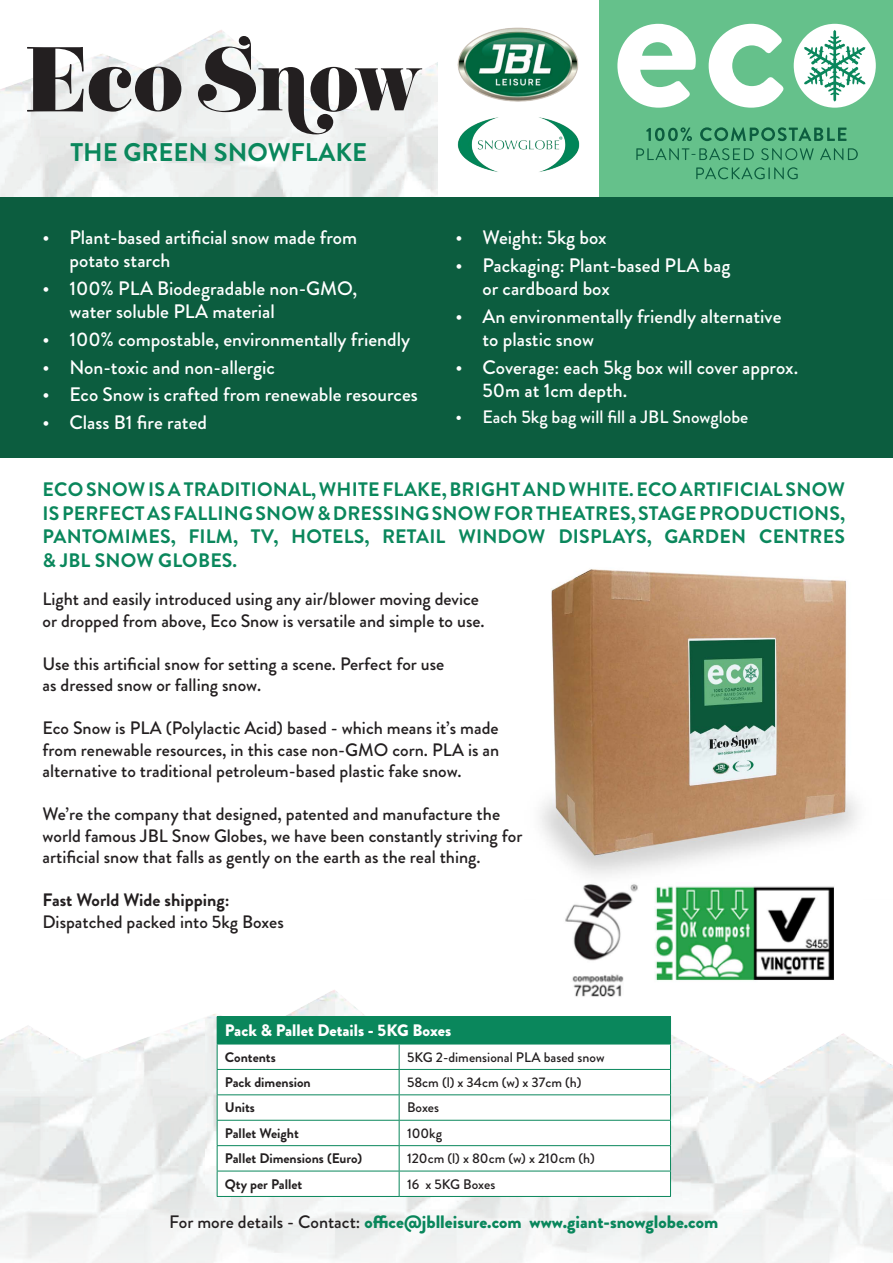
<style>
.page{position:relative;width:893px;height:1263px;background:#fff}
.page>*{position:absolute;margin:0;border:0;box-sizing:border-box;transform-origin:0 0}
.t1{font:700 25.5px "Brandon Grotesque";color:#0a875c}
.t2{font:500 19.5px/23.4px "Brandon Grotesque";color:#fff}
.t3{font:700 19.5px/23.4px "Brandon Grotesque";letter-spacing:.01em;color:#0a875c;text-align:justify}
.t4{font:500 18px/21.6px "Brandon Grotesque";color:#231f20}
.t5{font:900 18px "Brandon Grotesque";color:#0a875c}
.t6{font:500 18px "Brandon Grotesque";color:#fff}
.t7{font:700 18px "Brandon Grotesque";color:#231f20}
.t8{font:900 16.65px "Brandon Grotesque";color:#fff}
.t9{font:500 13.8px "Brandon Grotesque";color:#231f20}
.t10{font:700 13.8px "Brandon Grotesque";color:#231f20}
.s1{font-weight:500;color:#231f20}
</style>
<div class="page">
<img style="left:540px;top:569px;width:317px;height:306px">
<div style="left:0;top:197px;width:893px;height:260px;background:#0c5d3f"></div>
<div style="left:217px;top:1017px;width:453px;height:27px;background:#0a875c"></div>
<svg style="left:218px;top:1045px;width:452px;height:151px"></svg>
<hr style="left:217px;top:1069px;width:182px;height:1px;background:#0a875c">
<hr style="left:399px;top:1069px;width:272px;height:1px;background:#0a875c">
<hr style="left:217px;top:1094px;width:182px;height:1px;background:#0a875c">
<hr style="left:399px;top:1094px;width:272px;height:1px;background:#0a875c">
<hr style="left:217px;top:1120px;width:182px;height:1px;background:#0a875c">
<hr style="left:399px;top:1120px;width:272px;height:1px;background:#0a875c">
<hr style="left:217px;top:1145px;width:182px;height:1px;background:#0a875c">
<hr style="left:399px;top:1145px;width:272px;height:1px;background:#0a875c">
<hr style="left:217px;top:1171px;width:182px;height:1px;background:#0a875c">
<hr style="left:399px;top:1171px;width:272px;height:1px;background:#0a875c">
<svg style="left:399px;top:1045px;width:1px;height:151px"></svg>
<hr style="left:217px;top:1196px;width:182px;height:1px;background:#0a875c">
<hr style="left:399px;top:1196px;width:272px;height:1px;background:#0a875c">
<hr style="left:217px;top:1016px;width:182px;height:1px;background:#0a875c">
<svg style="left:217px;top:1045px;width:1px;height:151px"></svg>
<hr style="left:399px;top:1016px;width:272px;height:1px;background:#0a875c">
<svg style="left:670px;top:1017px;width:1px;height:179px"></svg>
<hr style="left:217px;top:1044px;width:182px;height:1px;background:#0a875c">
<hr style="left:399px;top:1044px;width:272px;height:1px;background:#0a875c">
<div style="left:600px;top:0;width:293px;height:197px;background:#65c18b"></div>
<svg style="left:646px;top:127px;width:200px;height:14px"></svg>
<svg style="left:636px;top:148px;width:222px;height:12px"></svg>
<svg style="left:696px;top:167px;width:102px;height:12px"></svg>
<svg style="left:617px;top:24px;width:79px;height:84px"></svg>
<svg style="left:709px;top:24px;width:75px;height:84px"></svg>
<div style="left:794px;top:24px;width:82px;height:84px;background:#fff;border-radius:50%"></div>
<svg style="left:804px;top:30px;width:61px;height:72px"></svg>
<img style="left:457px;top:117px;width:123px;height:55px">
<img style="left:457px;top:27px;width:122px;height:75px">
<img style="left:565px;top:884px;width:270px;height:113px">
<svg style="left:198px;top:36px;width:224px;height:98px"></svg>
<svg style="left:27px;top:47px;width:154px;height:65px"></svg>
<h1 class="t1" style="left:70px;top:135px;width:298px">THE GREEN SNOWFLAKE</h1>
<p class="t2" style="left:70px;top:226px;width:289px;text-indent:-27px">• Plant-based artificial snow made from potato starch</p>
<p class="t2" style="left:70px;top:277px;width:289px;text-indent:-27px">• 100% PLA Biodegradable non-GMO, water soluble PLA material</p>
<p class="t2" style="left:43px;top:328px;width:369px">• 100% compostable, environmentally friendly</p>
<p class="t2" style="left:43px;top:356px;width:234px">• Non-toxic and non-allergic</p>
<p class="t2" style="left:43px;top:383px;width:377px">• Eco Snow is crafted from renewable resources</p>
<p class="t2" style="left:43px;top:411px;width:166px">• Class B1 fire rated</p>
<p class="t2" style="left:455px;top:226px;width:153px">• Weight: 5kg box</p>
<p class="t2" style="left:482px;top:254px;width:249px;text-indent:-27px">• Packaging: Plant-based PLA bag or cardboard box</p>
<p class="t2" style="left:482px;top:305px;width:300px;text-indent:-27px">• An environmentally friendly alternative to plastic snow</p>
<p class="t2" style="left:482px;top:356px;width:317px;text-indent:-27px">• Coverage: each 5kg box will cover approx.<br>50m at 1cm depth.</p>
<p class="t6" style="left:455px;top:404px;width:294px">• Each 5kg bag will fill a JBL Snowglobe</p>
<p class="t3" style="left:43px;top:478px;width:804px">ECO SNOW IS A TRADITIONAL, WHITE FLAKE, BRIGHT AND WHITE. ECO ARTIFICIAL SNOW IS PERFECT AS FALLING SNOW &amp; DRESSING SNOW FOR THEATRES, STAGE PRODUCTIONS, PANTOMIMES, FILM, TV, HOTELS, RETAIL WINDOW DISPLAYS, GARDEN CENTRES &amp; JBL SNOW GLOBES.</p>
<p class="t4" style="left:43px;top:588px;width:444px">Light and easily introduced using any air/blower moving device or dropped from above, Eco Snow is versatile and simple to use.</p>
<p class="t4" style="left:43px;top:653px;width:403px">Use this artificial snow for setting a scene. Perfect for use as dressed snow or falling snow.</p>
<p class="t4" style="left:43px;top:717px;width:458px;text-align:justify">Eco Snow is PLA (Polylactic Acid) based - which means it’s made from renewable resources, in this case non-GMO corn. PLA is an alternative to traditional petroleum-based plastic fake snow.</p>
<p class="t4" style="left:43px;top:803px;width:481px">We’re the company that designed, patented and manufacture the world famous JBL Snow Globes, we have been constantly striving for artificial snow that falls as gently on the earth as the real thing.</p>
<p class="t7" style="left:43px;top:887px;width:189px">Fast World Wide shipping:</p>
<p class="t4" style="left:43px;top:911px;width:243px">Dispatched packed into 5kg Boxes</p>
<p class="t8" style="left:225px;top:1019px;width:228px">Pack &amp; Pallet Details - 5KG Boxes</p>
<p class="t10" style="left:225px;top:1047px;width:52px">Contents</p>
<p class="t9" style="left:407px;top:1047px;width:199px">5KG 2-dimensional PLA based snow</p>
<p class="t10" style="left:225px;top:1072px;width:87px">Pack dimension</p>
<p class="t9" style="left:407px;top:1073px;width:176px">58cm (l) x 34cm (w) x 37cm (h)</p>
<p class="t10" style="left:225px;top:1098px;width:32px">Units</p>
<p class="t9" style="left:407px;top:1098px;width:34px">Boxes</p>
<p class="t10" style="left:225px;top:1123px;width:75px">Pallet Weight</p>
<p class="t9" style="left:407px;top:1123px;width:37px">100kg</p>
<p class="t10" style="left:225px;top:1149px;width:139px">Pallet Dimensions (Euro)</p>
<p class="t9" style="left:407px;top:1149px;width:189px">120cm (l) x 80cm (w) x 210cm (h)</p>
<p class="t10" style="left:225px;top:1174px;width:79px">Qty per Pallet</p>
<p class="t9" style="left:407px;top:1174px;width:90px">16 x 5KG Boxes</p>
<p class="t5" style="left:169px;top:1209px;width:550px"><span class="s1">For more details - Contact:</span> office@jblleisure.com www.giant-snowglobe.com</p>
</div>
